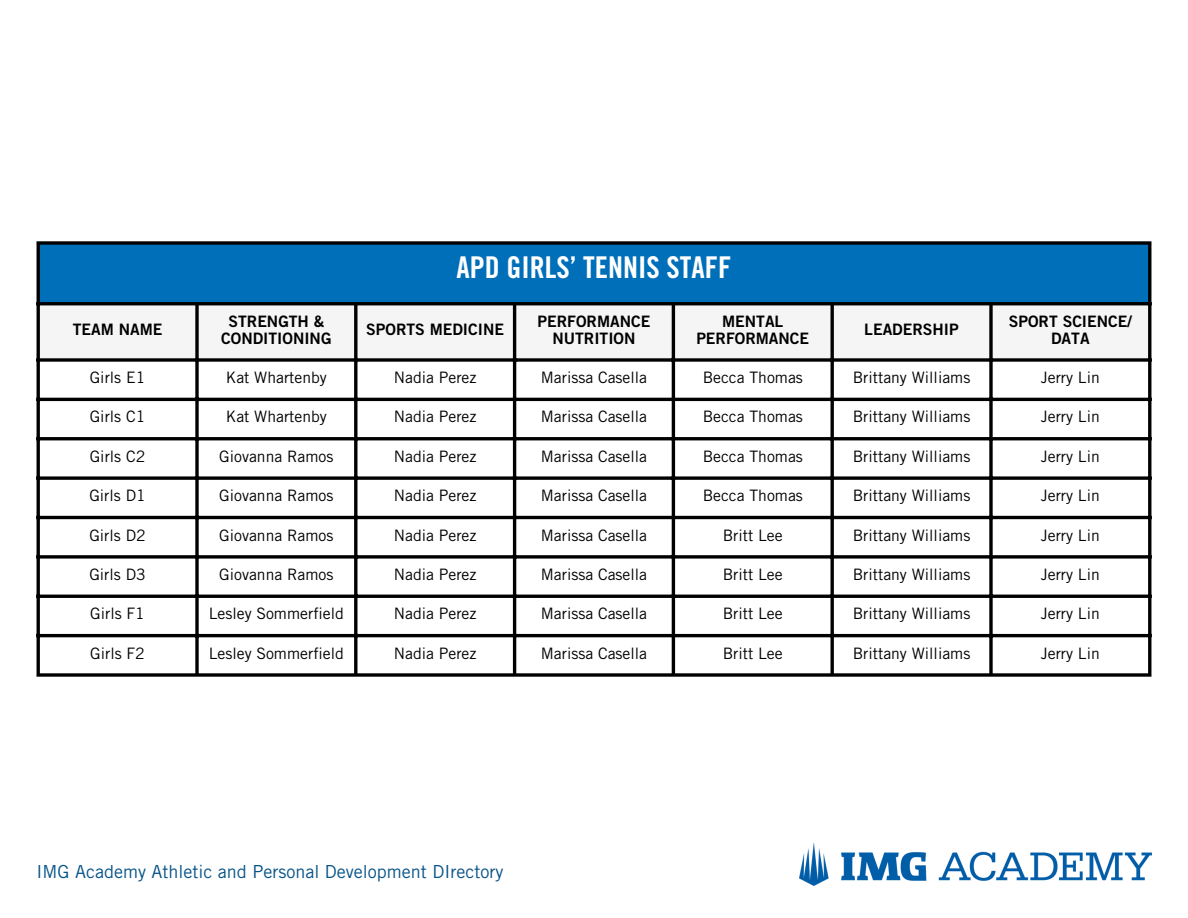
<style>
.page{position:relative;width:1188px;height:918px;background:#fff}
.page>*{position:absolute;margin:0;border:0;box-sizing:border-box;transform-origin:0 0}
.t1{font:30px "Trade Gothic LT Std Bd Cn 20";color:#fff}
.t2{font:18px "Trade Gothic LT Std";color:#065388}
.t3{font:15.75px "Trade Gothic LT Std";color:#000}
.t4{font:15.75px/16.8px "Trade Gothic LT Std Bd 2";color:#000;text-align:center}
</style>
<div class="page">
<img style="left:800px;top:842px;width:352px;height:44px">
<div style="left:38px;top:243px;width:1112px;height:61px;background:#006fba"></div>
<div style="left:40px;top:305px;width:1108px;height:53px;background:#f5f5f5"></div>
<hr style="left:37px;top:245px;width:3px;height:428px;background:#000">
<svg style="left:195px;top:305px;width:4px;height:368px"></svg>
<hr style="left:354px;top:305px;width:3px;height:368px;background:#000">
<hr style="left:513px;top:305px;width:3px;height:368px;background:#000">
<hr style="left:672px;top:305px;width:3px;height:368px;background:#000">
<hr style="left:831px;top:305px;width:3px;height:368px;background:#000">
<svg style="left:989px;top:305px;width:4px;height:368px"></svg>
<hr style="left:1148px;top:245px;width:3px;height:428px;background:#000">
<svg style="left:37px;top:241px;width:1114px;height:4px;fill:#000"></svg>
<hr style="left:37px;top:302px;width:1114px;height:3px;background:#000">
<svg style="left:40px;top:358px;width:1108px;height:4px;fill:#000"></svg>
<hr style="left:37px;top:398px;width:1114px;height:3px;background:#000">
<hr style="left:37px;top:437px;width:1114px;height:3px;background:#000">
<svg style="left:40px;top:476px;width:1108px;height:4px;fill:#000"></svg>
<hr style="left:37px;top:516px;width:1114px;height:3px;background:#000">
<svg style="left:40px;top:555px;width:1108px;height:4px;fill:#000"></svg>
<hr style="left:37px;top:595px;width:1114px;height:3px;background:#000">
<hr style="left:37px;top:634px;width:1114px;height:3px;background:#000">
<svg style="left:37px;top:673px;width:1114px;height:4px;fill:#000"></svg>
<p class="t1" style="left:457px;top:257px;width:276px">APD GIRLS’ TENNIS STAFF</p>
<p class="t4" style="left:73px;top:323px;width:91px">TEAM NAME</p>
<p class="t4" style="left:221px;top:315px;width:112px">STRENGTH &amp;<br>CONDITIONING</p>
<p class="t4" style="left:366px;top:323px;width:139px">SPORTS MEDICINE</p>
<p class="t4" style="left:538px;top:315px;width:114px">PERFORMANCE<br>NUTRITION</p>
<p class="t4" style="left:696px;top:315px;width:114px">MENTAL<br>PERFORMANCE</p>
<p class="t4" style="left:864px;top:323px;width:96px">LEADERSHIP</p>
<p class="t4" style="left:1009px;top:315px;width:124px">SPORT SCIENCE/<br>DATA</p>
<p class="t3" style="left:90px;top:372px;width:57px">Girls E1</p>
<p class="t3" style="left:226px;top:372px;width:103px">Kat Whartenby</p>
<p class="t3" style="left:394px;top:372px;width:84px">Nadia Perez</p>
<p class="t3" style="left:541px;top:372px;width:108px">Marissa Casella</p>
<p class="t3" style="left:703px;top:372px;width:102px">Becca Thomas</p>
<p class="t3" style="left:853px;top:372px;width:119px">Brittany Williams</p>
<p class="t3" style="left:1041px;top:372px;width:61px">Jerry Lin</p>
<p class="t3" style="left:90px;top:411px;width:57px">Girls C1</p>
<p class="t3" style="left:226px;top:411px;width:103px">Kat Whartenby</p>
<p class="t3" style="left:394px;top:411px;width:84px">Nadia Perez</p>
<p class="t3" style="left:541px;top:411px;width:108px">Marissa Casella</p>
<p class="t3" style="left:703px;top:411px;width:102px">Becca Thomas</p>
<p class="t3" style="left:853px;top:411px;width:119px">Brittany Williams</p>
<p class="t3" style="left:1041px;top:411px;width:61px">Jerry Lin</p>
<p class="t3" style="left:90px;top:450px;width:57px">Girls C2</p>
<p class="t3" style="left:219px;top:450px;width:116px">Giovanna Ramos</p>
<p class="t3" style="left:394px;top:450px;width:84px">Nadia Perez</p>
<p class="t3" style="left:541px;top:450px;width:108px">Marissa Casella</p>
<p class="t3" style="left:703px;top:450px;width:102px">Becca Thomas</p>
<p class="t3" style="left:853px;top:450px;width:119px">Brittany Williams</p>
<p class="t3" style="left:1041px;top:450px;width:61px">Jerry Lin</p>
<p class="t3" style="left:89px;top:490px;width:58px">Girls D1</p>
<p class="t3" style="left:219px;top:490px;width:116px">Giovanna Ramos</p>
<p class="t3" style="left:394px;top:490px;width:84px">Nadia Perez</p>
<p class="t3" style="left:541px;top:490px;width:108px">Marissa Casella</p>
<p class="t3" style="left:703px;top:490px;width:102px">Becca Thomas</p>
<p class="t3" style="left:853px;top:490px;width:119px">Brittany Williams</p>
<p class="t3" style="left:1041px;top:490px;width:61px">Jerry Lin</p>
<p class="t3" style="left:89px;top:529px;width:58px">Girls D2</p>
<p class="t3" style="left:219px;top:529px;width:116px">Giovanna Ramos</p>
<p class="t3" style="left:394px;top:529px;width:84px">Nadia Perez</p>
<p class="t3" style="left:541px;top:529px;width:108px">Marissa Casella</p>
<p class="t3" style="left:723px;top:529px;width:61px">Britt Lee</p>
<p class="t3" style="left:853px;top:529px;width:119px">Brittany Williams</p>
<p class="t3" style="left:1041px;top:529px;width:61px">Jerry Lin</p>
<p class="t3" style="left:89px;top:569px;width:58px">Girls D3</p>
<p class="t3" style="left:219px;top:569px;width:116px">Giovanna Ramos</p>
<p class="t3" style="left:394px;top:569px;width:84px">Nadia Perez</p>
<p class="t3" style="left:541px;top:569px;width:108px">Marissa Casella</p>
<p class="t3" style="left:723px;top:569px;width:61px">Britt Lee</p>
<p class="t3" style="left:853px;top:569px;width:119px">Brittany Williams</p>
<p class="t3" style="left:1041px;top:569px;width:61px">Jerry Lin</p>
<p class="t3" style="left:90px;top:608px;width:56px">Girls F1</p>
<p class="t3" style="left:209px;top:608px;width:137px">Lesley Sommerfield</p>
<p class="t3" style="left:394px;top:608px;width:84px">Nadia Perez</p>
<p class="t3" style="left:541px;top:608px;width:108px">Marissa Casella</p>
<p class="t3" style="left:723px;top:608px;width:61px">Britt Lee</p>
<p class="t3" style="left:853px;top:608px;width:119px">Brittany Williams</p>
<p class="t3" style="left:1041px;top:608px;width:61px">Jerry Lin</p>
<p class="t3" style="left:90px;top:647px;width:56px">Girls F2</p>
<p class="t3" style="left:209px;top:647px;width:137px">Lesley Sommerfield</p>
<p class="t3" style="left:394px;top:647px;width:84px">Nadia Perez</p>
<p class="t3" style="left:541px;top:647px;width:108px">Marissa Casella</p>
<p class="t3" style="left:723px;top:647px;width:61px">Britt Lee</p>
<p class="t3" style="left:853px;top:647px;width:119px">Brittany Williams</p>
<p class="t3" style="left:1041px;top:647px;width:61px">Jerry Lin</p>
<p class="t2" style="left:37px;top:865px;width:468px">IMG Academy Athletic and Personal Development DIrectory</p>
</div>
